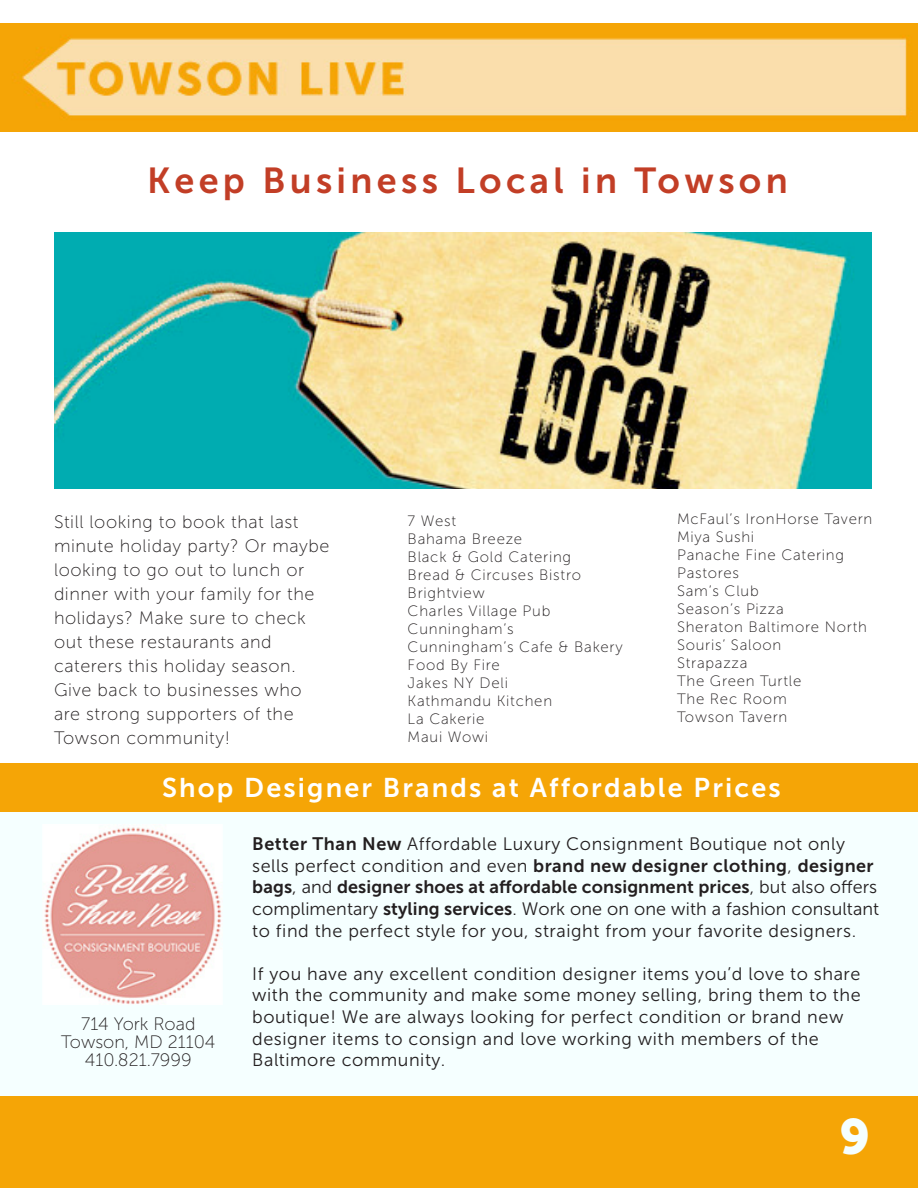
<style>
.page{position:relative;width:918px;height:1188px;background:#fff}
.page>*{position:absolute;margin:0;border:0;box-sizing:border-box;transform-origin:0 0}
.t1{font:49.5px "Museo Sans 900";color:#f5ffff}
.t2{font:36px "Museo Sans 700";letter-spacing:.12em;color:#c23e26}
.t3{font:27px "Museo Sans 700";letter-spacing:.08em;color:#fff}
.t4{font:18px/21.6px "Museo Sans 300";letter-spacing:.03em;color:#231f20}
.t5{font:18px/24px "Museo Sans 100";letter-spacing:.03em;color:#231f20}
.t6{font:18px/21.6px "Museo Sans 700";letter-spacing:.005em;color:#231f20}
.t7{font:18px/18px "Museo Sans 100";color:#231f20;text-align:center}
.t8{font:15px/18px "Museo Sans 100";letter-spacing:.05em;color:#231f20}
.s1{font-family:"Museo Sans 700"}
.s2{font-family:"Museo Sans 300"}
</style>
<div class="page">
<img style="left:0;top:24px;width:918px;height:108px">
<div style="left:0;top:763px;width:917px;height:425px;background:#f5a506"></div>
<div style="left:0;top:813px;width:917px;height:283px;background:#f5ffff"></div>
<img style="left:54px;top:232px;width:818px;height:257px">
<img style="left:44px;top:827px;width:178px;height:177px">
<h2 class="t2" style="left:147px;top:161px;width:642px">Keep Business Local in Towson</h2>
<p class="t5" style="left:54px;top:510px;width:277px">Still looking to book that last minute holiday party? Or maybe looking to go out to lunch or dinner with your family for the holidays? Make sure to check out these restaurants and caterers this holiday season.<br>Give back to businesses who are strong supporters of the<br>Towson community!</p>
<p class="t8" style="left:408px;top:512px;width:217px">7 West<br>Bahama Breeze<br>Black &amp; Gold Catering<br>Bread &amp; Circuses Bistro<br>Brightview<br>Charles Village Pub<br>Cunningham’s<br>Cunningham’s Cafe &amp; Bakery<br>Food By Fire<br>Jakes NY Deli<br>Kathmandu Kitchen<br>La Cakerie<br>Maui Wowi</p>
<p class="t8" style="left:677px;top:510px;width:197px">McFaul’s IronHorse Tavern<br>Miya Sushi<br>Panache Fine Catering<br>Pastores<br>Sam’s Club<br>Season’s Pizza<br>Sheraton Baltimore North<br>Souris’ Saloon<br>Strapazza<br>The Green Turtle<br>The Rec Room<br>Towson Tavern</p>
<h3 class="t3" style="left:162px;top:773px;width:620px">Shop Designer Brands at Affordable Prices</h3>
<p class="t7" style="left:61px;top:1015px;width:156px">714 York Road<br>Towson, MD 21104<br>410.821.7999</p>
<p class="t4" style="left:252px;top:833px;width:594px"><span class="s1">Better Than New</span> Affordable Luxury Consignment Boutique not only</p>
<p class="t6" style="left:252px;top:855px;width:626px"><span class="s2">sells perfect condition and even</span> brand new designer clothing<span class="s2">,</span> designer bags<span class="s2">, and</span> designer shoes at affordable consignment prices<span class="s2">, but also offers</span></p>
<p class="t4" style="left:252px;top:898px;width:628px">complimentary <span class="s1">styling services</span>. Work one on one with a fashion consultant to find the perfect style for you, straight from your favorite designers.</p>
<p class="t4" style="left:252px;top:963px;width:610px">If you have any excellent condition designer items you’d love to share with the community and make some money selling, bring them to the boutique! We are always looking for perfect condition or brand new designer items to consign and love working with members of the Baltimore community.</p>
<h1 class="t1" style="left:839px;top:1109px;width:32px">9</h1>
</div>
